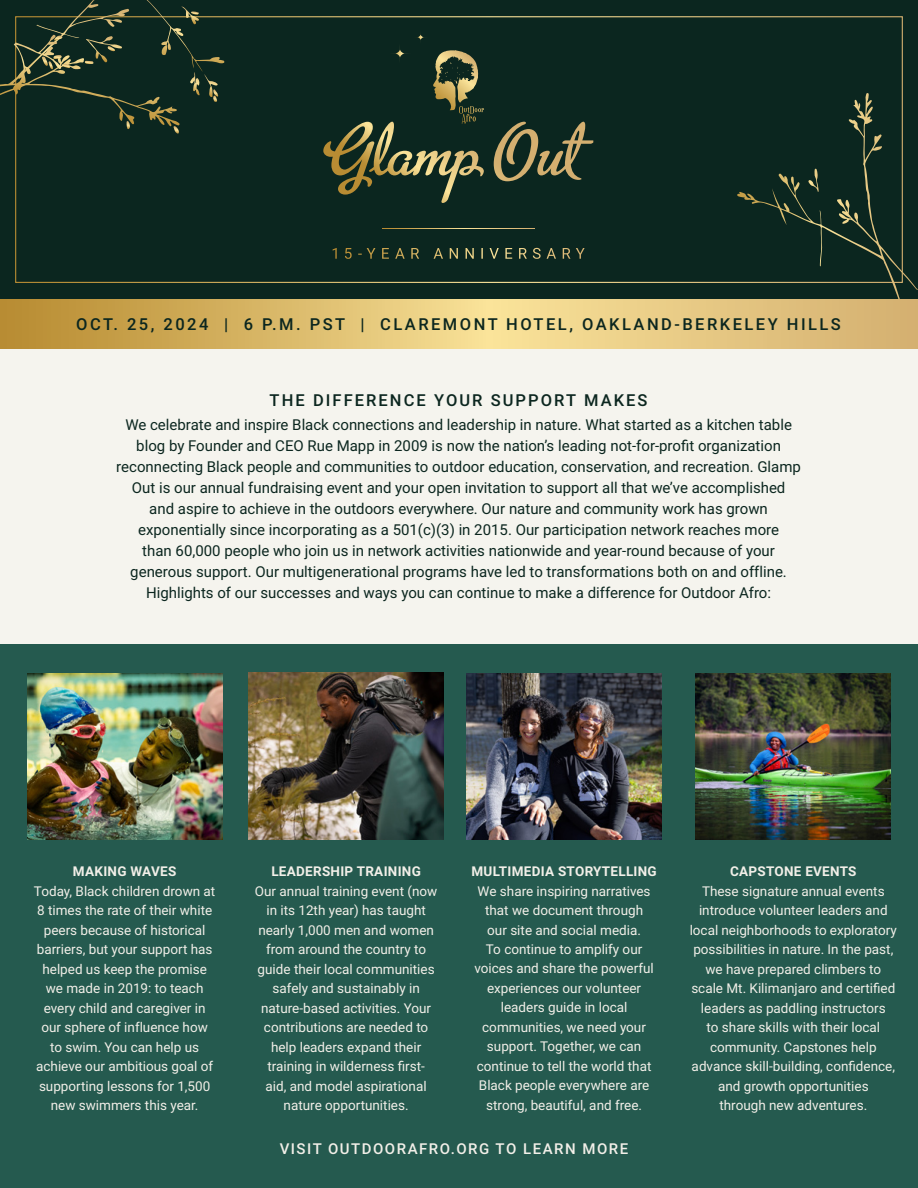
<style>
.page{position:relative;width:918px;height:1188px;background:#fff}
.page>*{position:absolute;margin:0;border:0;box-sizing:border-box;transform-origin:0 0}
.t1{font:500 16.5px "Roboto";letter-spacing:.15em;color:#0b261f}
.t2{font:500 16.5px "Roboto";letter-spacing:.125em;color:#0b261f}
.t3{font:15px/21px "Roboto";color:#0b261f;text-align:center}
.t4{font:500 15px "Roboto";letter-spacing:.1em;color:#f2efe8}
.t5{font:13.5px/19.5px "Roboto";color:#f2efe8;text-align:center}
.t6{font:700 13.5px "Roboto";letter-spacing:.02em;color:#f2efe8}
</style>
<div class="page">
<div style="left:0;top:644px;width:918px;height:544px;background:#255a4f"></div>
<div style="left:0;top:0;width:918px;height:300px;background:#0b261f"></div>
<svg style="left:0;top:0;width:224px;height:133px"></svg>
<svg style="left:837px;top:96px;width:40px;height:145px"></svg>
<svg style="left:808px;top:169px;width:11px;height:23px"></svg>
<div style="left:0;top:349px;width:918px;height:295px;background:#f5f4ee"></div>
<svg style="left:0;top:300px;width:918px;height:49px;background:#ddbd72"></svg>
<img style="left:249px;top:672px;width:195px;height:168px">
<img style="left:27px;top:673px;width:195px;height:167px">
<img style="left:466px;top:673px;width:196px;height:167px">
<img style="left:696px;top:673px;width:195px;height:167px">
<svg style="left:369px;top:122px;width:224px;height:81px"></svg>
<svg style="left:333px;top:248px;width:252px;height:11px"></svg>
<svg style="left:383px;top:228px;width:151px;height:1px"></svg>
<svg style="left:394px;top:34px;width:62px;height:76px"></svg>
<p class="t1" style="left:76px;top:313px;width:766px">OCT. 25, 2024 | 6 P.M. PST | CLAREMONT HOTEL, OAKLAND-BERKELEY HILLS</p>
<p class="t2" style="left:270px;top:389px;width:379px">THE DIFFERENCE YOUR SUPPORT MAKES</p>
<p class="t3" style="left:116px;top:414px;width:686px">We celebrate and inspire Black connections and leadership in nature. What started as a kitchen table blog by Founder and CEO Rue Mapp in 2009 is now the nation’s leading not-for-profit organization reconnecting Black people and communities to outdoor education, conservation, and recreation. Glamp Out is our annual fundraising event and your open invitation to support all that we’ve accomplished<br>and aspire to achieve in the outdoors everywhere. Our nature and community work has grown exponentially since incorporating as a 501(c)(3) in 2015. Our participation network reaches more<br>than 60,000 people who join us in network activities nationwide and year-round because of your generous support. Our multigenerational programs have led to transformations both on and offline.<br>Highlights of our successes and ways you can continue to make a difference for Outdoor Afro:</p>
<p class="t6" style="left:73px;top:862px;width:105px">MAKING WAVES</p>
<p class="t5" style="left:34px;top:881px;width:183px">Today, Black children drown at<br>8 times the rate of their white peers because of historical barriers, but your support has helped us keep the promise we made in 2019: to teach every child and caregiver in our sphere of influence how to swim. You can help us achieve our ambitious goal of supporting lessons for 1,500 new swimmers this year.</p>
<p class="t6" style="left:271px;top:862px;width:151px">LEADERSHIP TRAINING</p>
<p class="t5" style="left:255px;top:881px;width:184px">Our annual training event (now in its 12th year) has taught nearly 1,000 men and women from around the country to guide their local communities safely and sustainably in nature-based activities. Your contributions are needed to help leaders expand their training in wilderness first-<br>aid, and model aspirational nature opportunities.</p>
<p class="t6" style="left:471px;top:862px;width:187px">MULTIMEDIA STORYTELLING</p>
<p class="t5" style="left:474px;top:880px;width:181px">We share inspiring narratives that we document through our site and social media.<br>To continue to amplify our voices and share the powerful experiences our volunteer leaders guide in local communities, we need your support. Together, we can continue to tell the world that<br>Black people everywhere are strong, beautiful, and free.</p>
<p class="t4" style="left:280px;top:1138px;width:350px">VISIT OUTDOORAFRO.ORG TO LEARN MORE</p>
<p class="t6" style="left:730px;top:862px;width:128px">CAPSTONE EVENTS</p>
<p class="t5" style="left:690px;top:881px;width:209px">These signature annual events introduce volunteer leaders and local neighborhoods to exploratory possibilities in nature. In the past, we have prepared climbers to scale Mt. Kilimanjaro and certified leaders as paddling instructors<br>to share skills with their local community. Capstones help advance skill-building, confidence, and growth opportunities<br>through new adventures.</p>
</div>
